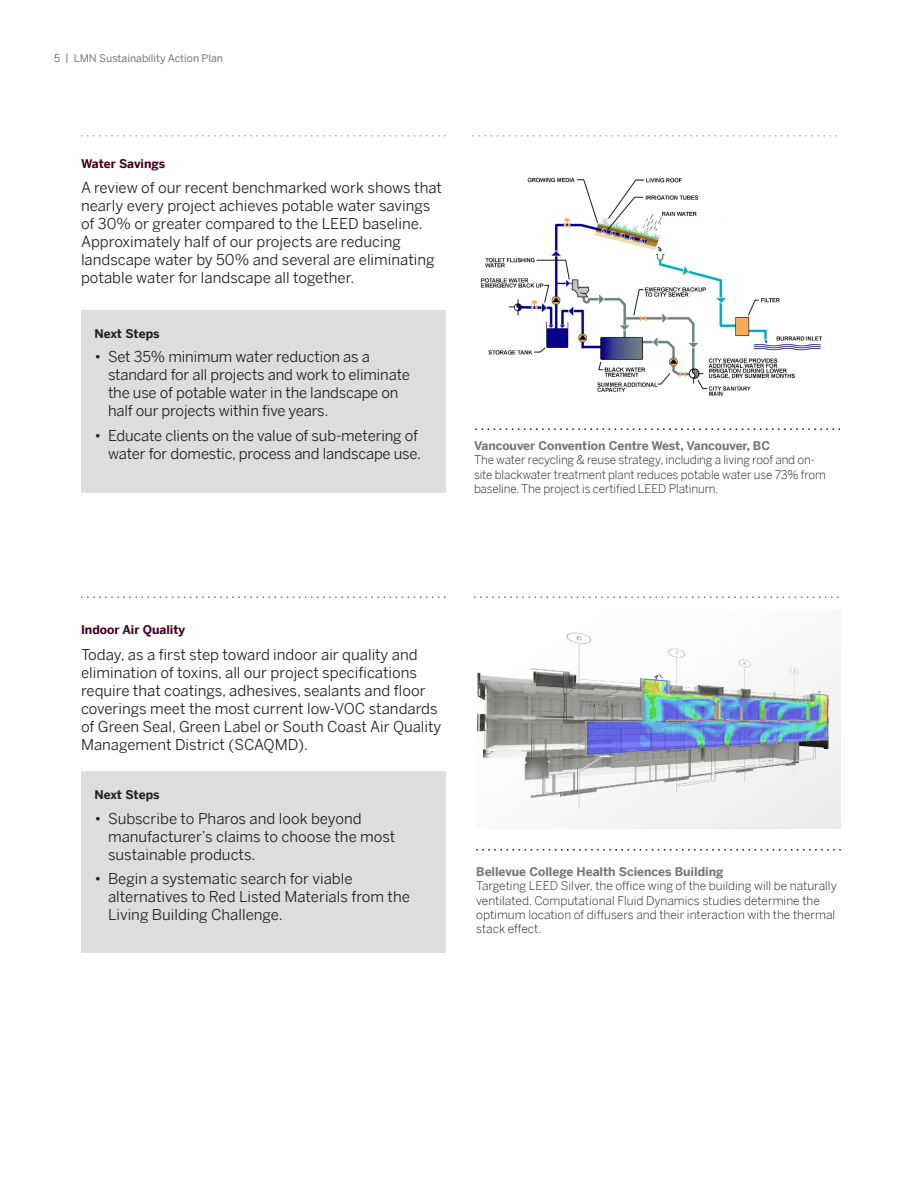
<style>
.page{position:relative;width:918px;height:1188px;background:#fff}
.page>*{position:absolute;margin:0;border:0;box-sizing:border-box;transform-origin:0 0}
.t1{font:15px/18px "Benton Sans";color:#231f20}
.Caption_-_Black{font:300 12px/14.4px "Benton Sans";color:#231f20}
.Subhead{font:300 12px/14.4px "Benton Sans";letter-spacing:-.01em;color:#231f20}
.Subhead_-_Grey{font:700 12px "Benton Sans";color:#757679}
.Subhead_-_Grey-2{font:700 12px "Benton Sans";color:#231f20}
.Subhead-2{font:700 12px "Benton Sans";color:#450020}
.Subhead_-_Grey-3{font:700 12px "Benton Sans";color:#450020}
.t2{font:10.5px "Benton Sans";color:#757679}
.s1{font-weight:300;color:#450020}
</style>
<div class="page">
<div style="left:81px;top:310px;width:365px;height:182px;background:#dcdddf"></div>
<svg style="left:474px;top:597px;width:364px;height:1px"></svg>
<div style="left:81px;top:771px;width:365px;height:182px;background:#dcdddf"></div>
<svg style="left:472px;top:135px;width:365px;height:1px"></svg>
<svg style="left:81px;top:135px;width:365px;height:1px"></svg>
<img style="left:477px;top:632px;width:364px;height:196px">
<svg style="left:476px;top:849px;width:365px;height:2px"></svg>
<img style="left:481px;top:177px;width:342px;height:219px">
<svg style="left:81px;top:597px;width:365px;height:1px"></svg>
<svg style="left:476px;top:428px;width:364px;height:2px"></svg>
<p class="t2" style="left:54px;top:51px;width:171px"><span class="s1">5</span> | LMN Sustainability Action Plan</p>
<p class="Subhead_-_Grey-3" style="left:81px;top:156px;width:86px">Water Savings</p>
<p class="t1" style="left:81px;top:178px;width:363px">A review of our recent benchmarked work shows that nearly every project achieves potable water savings of 30% or greater compared to the LEED baseline.<br>Approximately half of our projects are reducing landscape water by 50% and several are eliminating potable water for landscape all together.</p>
<p class="Subhead_-_Grey-2" style="left:94px;top:326px;width:66px">Next Steps</p>
<p class="t1" style="left:108px;top:348px;width:303px;text-indent:-14px">• Set 35% minimum water reduction as a standard for all projects and work to eliminate the use of potable water in the landscape on half our projects within five years.</p>
<p class="t1" style="left:94px;top:426px;width:328px;text-align:right">• Educate clients on the value of sub-metering of water for domestic, process and landscape use.</p>
<p class="Subhead_-_Grey" style="left:474px;top:438px;width:298px">Vancouver Convention Centre West, Vancouver, BC</p>
<p class="Subhead" style="left:474px;top:453px;width:353px">The water recycling &amp; reuse strategy, including a living roof and on&shy;site blackwater treatment plant reduces potable water use 73% from baseline. The project is certified LEED Platinum.</p>
<p class="Subhead-2" style="left:81px;top:622px;width:106px">Indoor Air Quality</p>
<p class="t1" style="left:81px;top:645px;width:362px">Today, as a first step toward indoor air quality and elimination of toxins, all our project specifications require that coatings, adhesives, sealants and floor coverings meet the most current low-VOC standards of Green Seal, Green Label or South Coast Air Quality Management District (SCAQMD).</p>
<p class="Subhead_-_Grey-2" style="left:94px;top:787px;width:66px">Next Steps</p>
<p class="t1" style="left:108px;top:809px;width:289px;text-indent:-14px">• Subscribe to Pharos and look beyond manufacturer’s claims to choose the most sustainable products.</p>
<p class="t1" style="left:108px;top:870px;width:304px;text-indent:-14px">• Begin a systematic search for viable alternatives to Red Listed Materials from the<br>Living Building Challenge.</p>
<p class="Subhead_-_Grey" style="left:476px;top:864px;width:249px">Bellevue College Health Sciences Building</p>
<p class="Caption_-_Black" style="left:476px;top:879px;width:362px">Targeting LEED Silver, the office wing of the building will be naturally ventilated. Computational Fluid Dynamics studies determine the optimum location of diffusers and their interaction with the thermal stack effect.</p>
</div>
